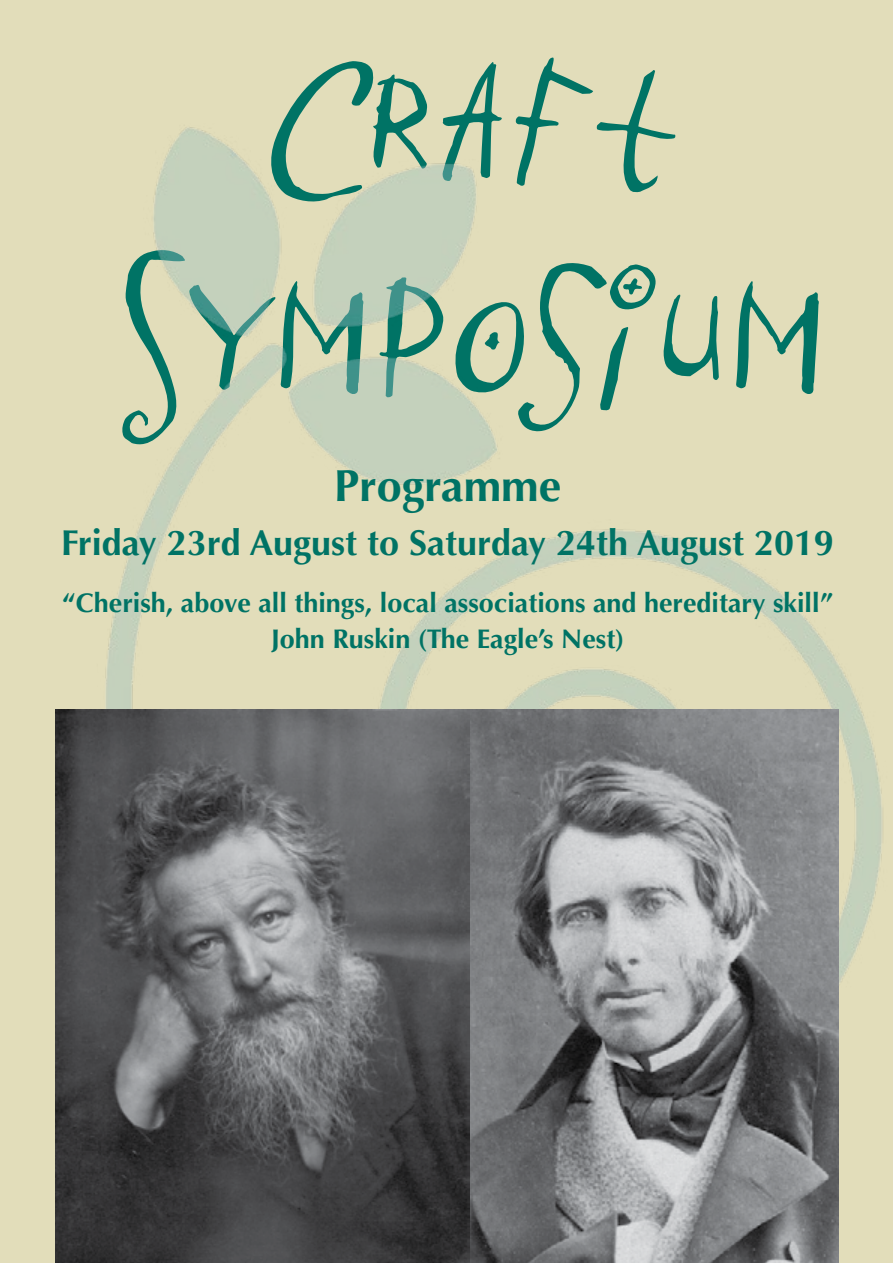
<style>
.page{position:relative;width:893px;height:1263px;background:#e2ddba}
.page>*{position:absolute;margin:0;border:0;box-sizing:border-box;transform-origin:0 0}
.t1{font:258px/216px "Catnip";color:#007365;text-align:center}
.t2{font:700 45px "Optima";color:#007365}
.t3{font:700 36px "Optima";color:#007365}
.t4{font:700 27px/36px "Optima";color:#007365;text-align:center}
</style>
<div class="page">
<img style="left:60px;top:127px;width:823px;height:856px">
<img style="left:469px;top:710px;width:370px;height:553px">
<img style="left:55px;top:710px;width:414px;height:553px">
<h1 class="t1" style="left:123px;top:15px;width:714px">Craft<br>Symposium</h1>
<h2 class="t2" style="left:334px;top:459px;width:228px">Programme</h2>
<h3 class="t3" style="left:61px;top:522px;width:774px">Friday 23rd August to Saturday 24th August 2019</h3>
<p class="t4" style="left:62px;top:585px;width:772px">“Cherish, above all things, local associations and hereditary skill”<br>John Ruskin (The Eagle’s Nest)</p>
</div>
